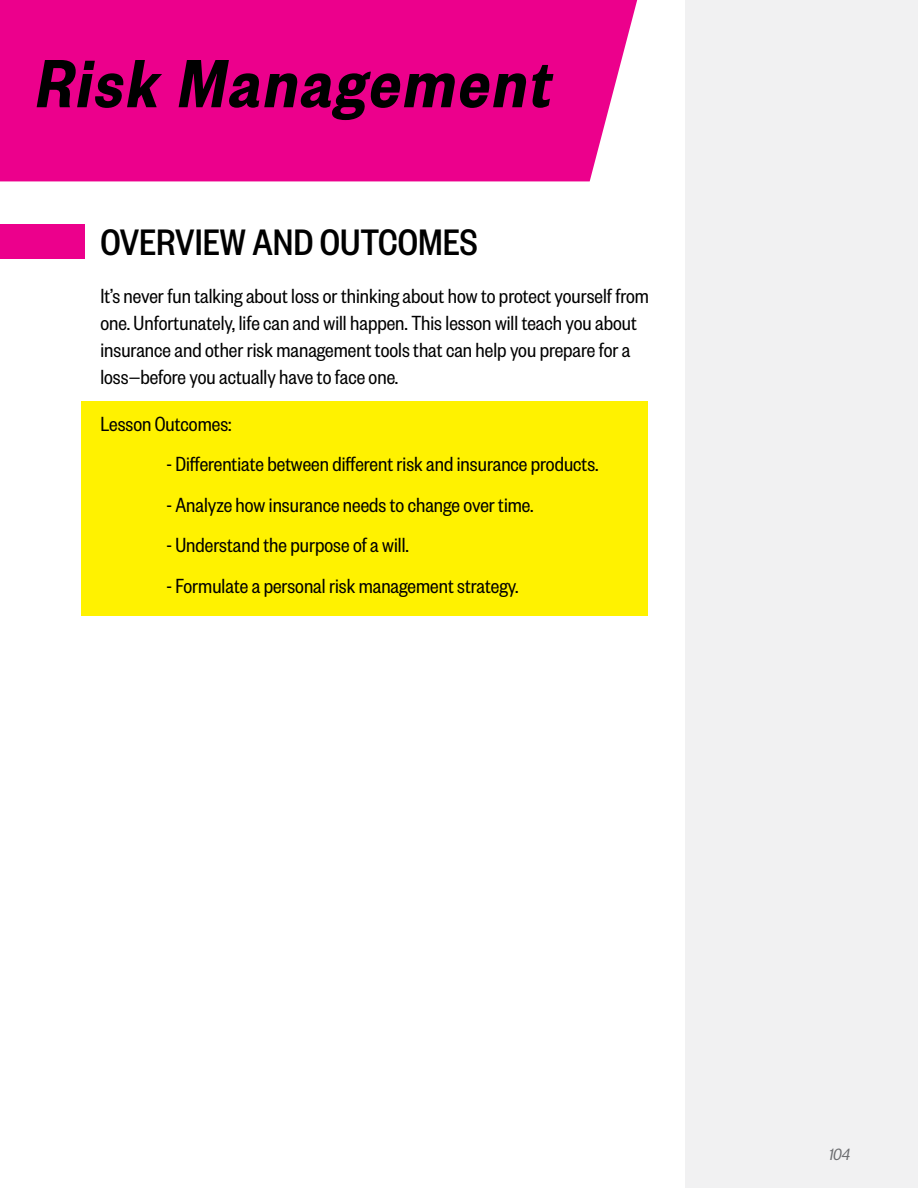
<style>
.page{position:relative;width:918px;height:1188px;background:#fff}
.page>*{position:absolute;margin:0;border:0;box-sizing:border-box;transform-origin:0 0}
.t1{font:italic 600 75px "Founders Grotesk Cond";color:#000}
.t2{font:500 40.5px "Founders Grotesk Cond";color:#000}
.t3{font:22.5px/27px "Founders Grotesk Cond";color:#000}
.t4{font:italic 18px "Founders Grotesk Cond";color:#6d6e71}
</style>
<div class="page">
<div style="left:0;top:0;width:637px;height:181px;background:#ec008c"></div>
<div style="left:686px;top:0;width:232px;height:1188px;background:#f1f1f2"></div>
<div style="left:81px;top:401px;width:567px;height:215px;background:#fff200"></div>
<div style="left:0;top:224px;width:84px;height:35px;background:#ec008c"></div>
<h1 class="t1" style="left:33px;top:38px;width:532px">Risk Management</h1>
<h2 class="t2" style="left:100px;top:219px;width:379px">OVERVIEW AND OUTCOMES</h2>
<p class="t3" style="left:100px;top:281px;width:550px">It’s never fun talking about loss or thinking about how to protect yourself from one. Unfortunately, life can and will happen. This lesson will teach you about insurance and other risk management tools that can help you prepare for a loss—before you actually have to face one.</p>
<p class="t3" style="left:100px;top:410px;width:133px">Lesson Outcomes:</p>
<p class="t3" style="left:166px;top:450px;width:434px">- Differentiate between different risk and insurance products.</p>
<p class="t3" style="left:166px;top:491px;width:369px">- Analyze how insurance needs to change over time.</p>
<p class="t3" style="left:166px;top:531px;width:244px">- Understand the purpose of a will.</p>
<p class="t3" style="left:166px;top:572px;width:354px">- Formulate a personal risk management strategy.</p>
<p class="t4" style="left:828px;top:1145px;width:26px">104</p>
</div>
